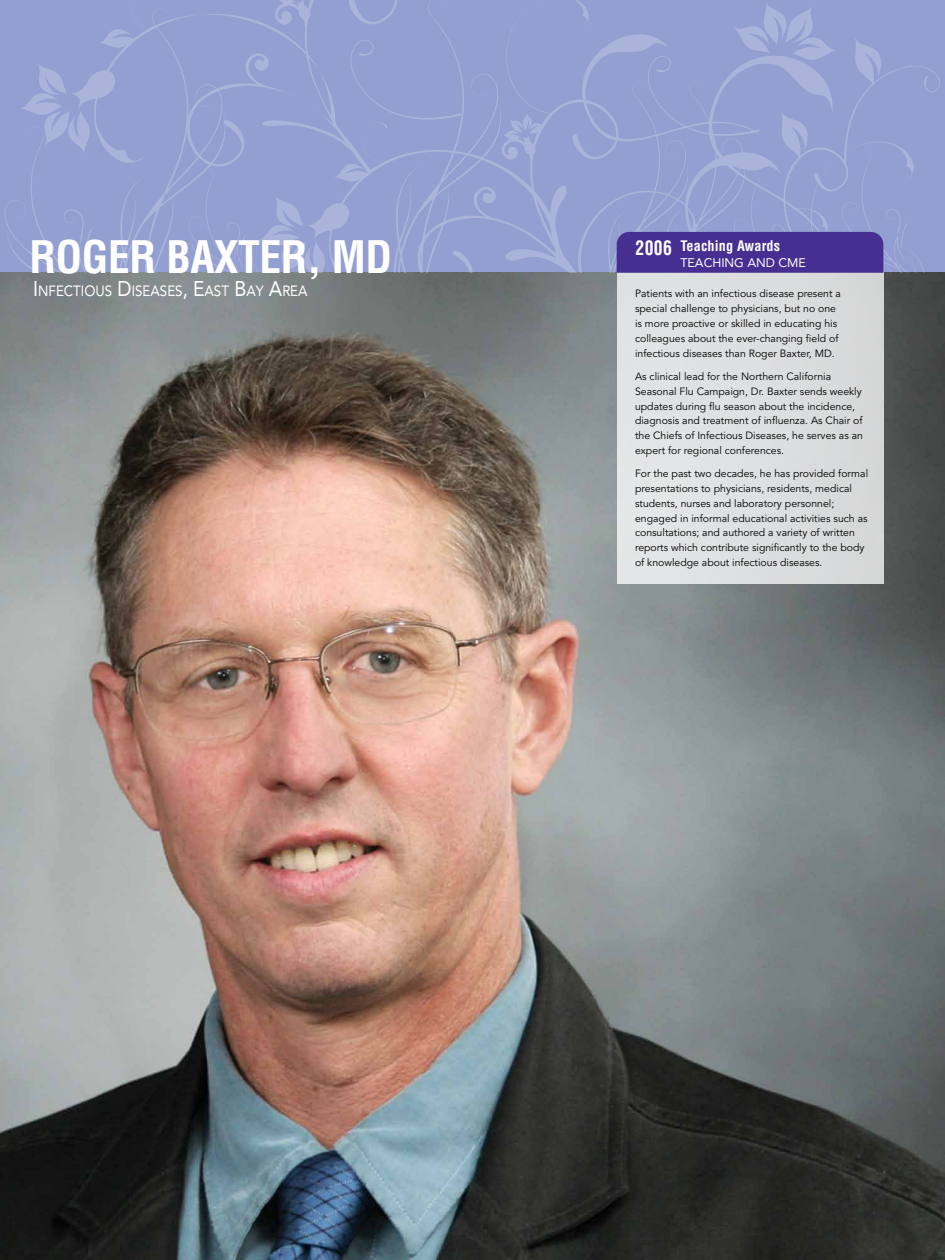
<style>
.page{position:relative;width:945px;height:1260px;background:#fff}
.page>*{position:absolute;margin:0;border:0;box-sizing:border-box;transform-origin:0 0}
.t1{font:700 condensed 43.75px "Helvetica LT Std";letter-spacing:-.01em;color:#fff}
.t2{font:700 condensed 19.69px "Helvetica LT Std";color:#fff;scale:.9 1}
.t3{font:14.88px "Avenir LT Std";color:#fff;scale:.9 1}
.t4{font:700 condensed 14.17px "Helvetica LT Std";letter-spacing:.01em;color:#fff}
.t5{font:12.42px "Avenir LT Std";color:#fff}
.t6{font:10.5px/14.9px "Avenir LT Std";color:#000}
.s1{font-size:21.18px}
</style>
<div class="page">
<img style="left:0;top:273px;width:945px;height:987px">
<div style="left:617px;top:273px;width:266px;height:311px;background:#dddfe0"></div>
<svg style="left:3px;top:0;width:942px;height:273px;background:#919cce"></svg>
<h1 class="t1" style="left:29px;top:230px;width:364px">ROGER BAXTER, MD</h1>
<h3 class="t4" style="left:680px;top:237px;width:101px">Teaching Awards</h3>
<h2 class="t2" style="left:635px;top:235px;width:42px">2006</h2>
<p class="t6" style="left:635px;top:287px;width:207px">Patients with an infectious disease present a special challenge to physicians, but no one is more proactive or skilled in educating his colleagues about the ever-changing field of infectious diseases than Roger Baxter, MD.</p>
<p class="t6" style="left:635px;top:369px;width:229px">As clinical lead for the Northern California Seasonal Flu Campaign, Dr. Baxter sends weekly updates during flu season about the incidence, diagnosis and treatment of influenza. As Chair of the Chiefs of Infectious Diseases, he serves as an expert for regional conferences.</p>
<p class="t6" style="left:635px;top:466px;width:235px">For the past two decades, he has provided formal presentations to physicians, residents, medical students, nurses and laboratory personnel; engaged in informal educational activities such as consultations; and authored a variety of written reports which contribute significantly to the body of knowledge about infectious diseases.</p>
<p class="t5" style="left:680px;top:255px;width:127px">TEACHING an d CME</p>
<h3 class="t3" style="left:33px;top:282px;width:306px"><span class="s1">I</span>NFECTI OUS <span class="s1">D</span> ISEASES<span class="s1">, E</span>AST <span class="s1">B</span>AY <span class="s1">A</span>REA</h3>
</div>
